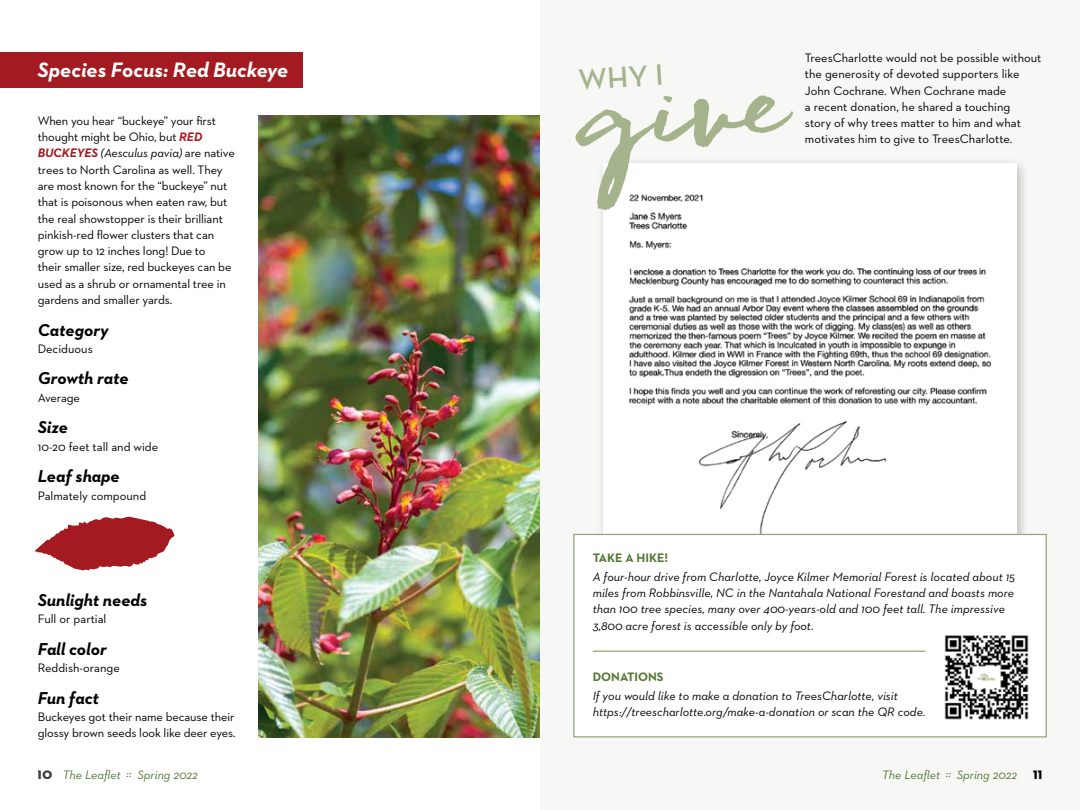
<style>
.page{position:relative;width:1080px;height:810px;background:#fff}
.page>*{position:absolute;margin:0;border:0;box-sizing:border-box;transform-origin:0 0}
.t1{font:119.12px "Freeland";color:#a5b38d}
.t2{font:600 30px "Neutra Text Exp";color:#a5b38d}
.t3{font:italic 700 21.25px "Neutraface 2 Text";color:#fff}
.t4{font:italic 700 17.5px "Neutraface 2 Text";color:#000}
.t5{font:12.5px/16.2px "Neutraface 2 Text";letter-spacing:-.01em;color:#000}
.t6{font:italic 12.5px/16.2px "Neutraface 2 Text";color:#000}
.t7{font:italic 12.5px "Neutraface 2 Text";color:#527832}
.t8{font:700 12.5px "Neutraface 2 Text";color:#527832}
.t9{font:12.5px "Neutra Disp Exp Titling";color:#000}
.s1{font-weight:700;font-style:italic;color:#a31b20}
.s2{font-style:italic}
</style>
<div class="page">
<div style="left:540px;top:0;width:540px;height:810px;background:#f7f8f5"></div>
<div style="left:596px;top:156px;width:434px;height:423px;background:#000;opacity:.27"></div>
<img style="left:604px;top:164px;width:412px;height:370px">
<img style="left:258px;top:115px;width:282px;height:622px">
<div style="left:0;top:52px;width:302px;height:36px;background:#a31b20"></div>
<svg style="left:35px;top:517px;width:140px;height:53px"></svg>
<div style="left:573px;top:534px;width:474px;height:203px;background:#fff;border:1px solid #94a67a"></div>
<hr style="left:593px;top:651px;width:332px;height:1px;background:#94a67a">
<img style="left:944px;top:635px;width:85px;height:85px">
<h3 class="t3" style="left:38px;top:56px;width:252px">Species Focus: Red Buckeye</h3>
<p class="t5" style="left:805px;top:50px;width:238px">TreesCharlotte would not be possible without the generosity of devoted supporters like John Cochrane. When Cochrane made<br>a recent donation, he shared a touching<br>story of why trees matter to him and what</p>
<h2 class="t2" style="left:578px;top:61px;width:87px;rotate:-3deg">WHY I</h2>
<h1 class="t1" style="left:577px;top:35px;width:208px;rotate:-4deg">give</h1>
<p class="t5" style="left:38px;top:112px;width:199px">When you hear “buckeye” your first thought might be Ohio, but <span class="s1">RED BUCKEYES</span> <span class="s2">(Aesculus pavia)</span> are native trees to North Carolina as well. They are most known for the “buckeye” nut that is poisonous when eaten raw, but the real showstopper is their brilliant pinkish-red flower clusters that can grow up to 12 inches long! Due to<br>their smaller size, red buckeyes can be used as a shrub or ornamental tree in gardens and smaller yards.</p>
<h3 class="t4" style="left:38px;top:318px;width:72px">Category</h3>
<p class="t5" style="left:38px;top:341px;width:56px">Deciduous</p>
<h3 class="t4" style="left:38px;top:367px;width:92px">Growth rate</h3>
<p class="t5" style="left:38px;top:389px;width:44px">Average</p>
<h3 class="t4" style="left:38px;top:416px;width:32px">Size</h3>
<p class="t5" style="left:38px;top:438px;width:122px">10-20 feet tall and wide</p>
<h3 class="t4" style="left:38px;top:465px;width:84px">Leaf shape</h3>
<p class="t5" style="left:38px;top:487px;width:110px">Palmately compound</p>
<p class="t5" style="left:805px;top:131px;width:209px">motivates him to give to TreesCharlotte.</p>
<h3 class="t4" style="left:38px;top:589px;width:111px">Sunlight needs</h3>
<p class="t5" style="left:38px;top:611px;width:70px">Full or partial</p>
<h3 class="t4" style="left:38px;top:638px;width:71px">Fall color</h3>
<p class="t5" style="left:38px;top:660px;width:84px">Reddish-orange</p>
<h3 class="t4" style="left:38px;top:686px;width:63px">Fun fact</h3>
<p class="t5" style="left:38px;top:709px;width:199px">Buckeyes got their name because their glossy brown seeds look like deer eyes.</p>
<p class="t7" style="left:63px;top:767px;width:70px">The Leaflet ::</p>
<p class="t9" style="left:38px;top:767px;width:16px">10</p>
<p class="t7" style="left:138px;top:767px;width:62px">Spring 2022</p>
<p class="t8" style="left:593px;top:550px;width:77px">TAKE A HIKE!</p>
<p class="t6" style="left:593px;top:568px;width:424px">A four-hour drive from Charlotte, Joyce Kilmer Memorial Forest is located about 15 miles from Robbinsville, NC in the Nantahala National Forestand and boasts more than 100 tree species, many over 400-years-old and 100 feet tall. The impressive 3,800 acre forest is accessible only by foot.</p>
<p class="t8" style="left:593px;top:669px;width:72px">DONATIONS</p>
<p class="t6" style="left:593px;top:688px;width:334px">If you would like to make a donation to TreesCharlotte, visit https://treescharlotte.org/make-a-donation or scan the QR code.</p>
<p class="t7" style="left:882px;top:767px;width:137px">The Leaflet :: Spring 2022</p>
<p class="t9" style="left:1033px;top:767px;width:11px">11</p>
</div>
